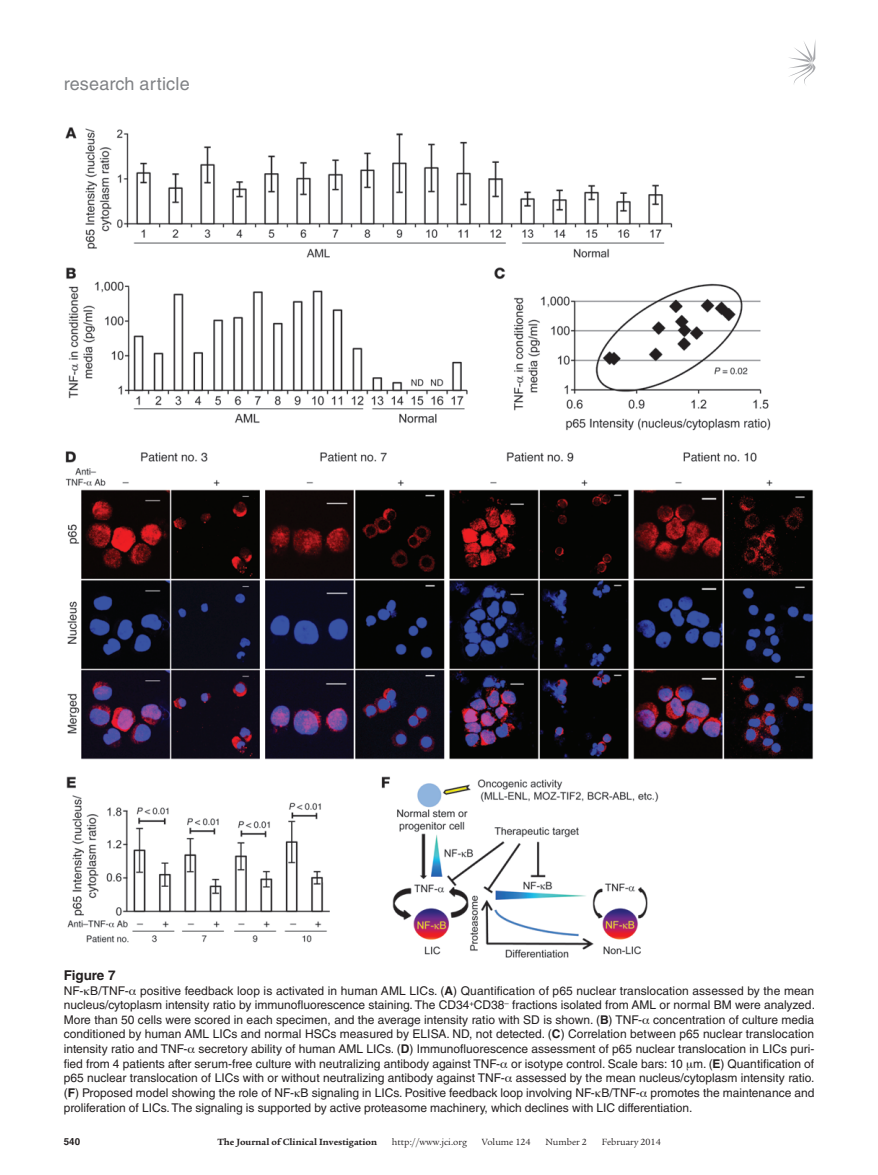
<style>
.page{position:relative;width:878px;height:1175px;background:#fff}
.page>*{position:absolute;margin:0;border:0;box-sizing:border-box;transform-origin:0 0}
.t1{font:18px "Helvetica LT Std";letter-spacing:.01em;color:#808285}
.t2{font:700 13.5px "Helvetica LT Std";color:#231f20}
.t3{font:12px/14.7px "Helvetica LT Std";color:#231f20;text-align:justify}
.t4{font:9.75px "Legacy Serif Std";color:#231f20}
.t5{font:700 9.75px "Legacy Serif Std";color:#231f20}
.t6{font:700 9.75px "Helvetica LT Std";color:#231f20}
.s1{font-weight:700}
</style>
<div class="page">
<svg style="left:789px;top:42px;width:26px;height:43px"></svg>
<img style="left:65px;top:127px;width:748px;height:831px">
<h1 class="t1" style="left:64px;top:73px;width:127px">research article</h1>
<p class="t2" style="left:64px;top:967px;width:53px">Figure 7</p>
<p class="t3" style="left:64px;top:983px;width:752px">NF- B/TNF- positive feedback loop is activated in human AML LICs. (<span class="s1">A</span>) Quantification of p65 nuclear translocation assessed by the mean nucleus/cytoplasm intensity ratio by immunofluorescence staining. The CD34<sup>+</sup>CD38<sup>–</sup> fractions isolated from AML or normal BM were analyzed.<br>More than 50 cells were scored in each specimen, and the average intensity ratio with SD is shown. (<span class="s1">B</span>) TNF- concentration of culture media conditioned by human AML LICs and normal HSCs measured by ELISA. ND, not detected. (<span class="s1">C</span>) Correlation between p65 nuclear translocation intensity ratio and TNF- secretory ability of human AML LICs. (<span class="s1">D</span>) Immunofluorescence assessment of p65 nuclear translocation in LICs puri&shy;fied from 4 patients after serum-free culture with neutralizing antibody against TNF- or isotype control. Scale bars: 10 m. (<span class="s1">E</span>) Quantification of p65 nuclear translocation of LICs with or without neutralizing antibody against TNF- assessed by the mean nucleus/cytoplasm intensity ratio. (<span class="s1">F</span>) Proposed model showing the role of NF- B signaling in LICs. Positive feedback loop involving NF- B/TNF- promotes the maintenance and proliferation of LICs. The signaling is supported by active proteasome machinery, which declines with LIC differentiation.</p>
<p class="t6" style="left:64px;top:1135px;width:18px">540</p>
<p class="t5" style="left:217px;top:1135px;width:161px">The Journal of Clinical Investigation</p>
<p class="t4" style="left:392px;top:1136px;width:77px">http://www.jci.org</p>
<p class="t4" style="left:481px;top:1136px;width:50px">Volume 124</p>
<p class="t4" style="left:545px;top:1136px;width:43px">Number 2</p>
<p class="t4" style="left:601px;top:1136px;width:61px">February 2014</p>
</div>
